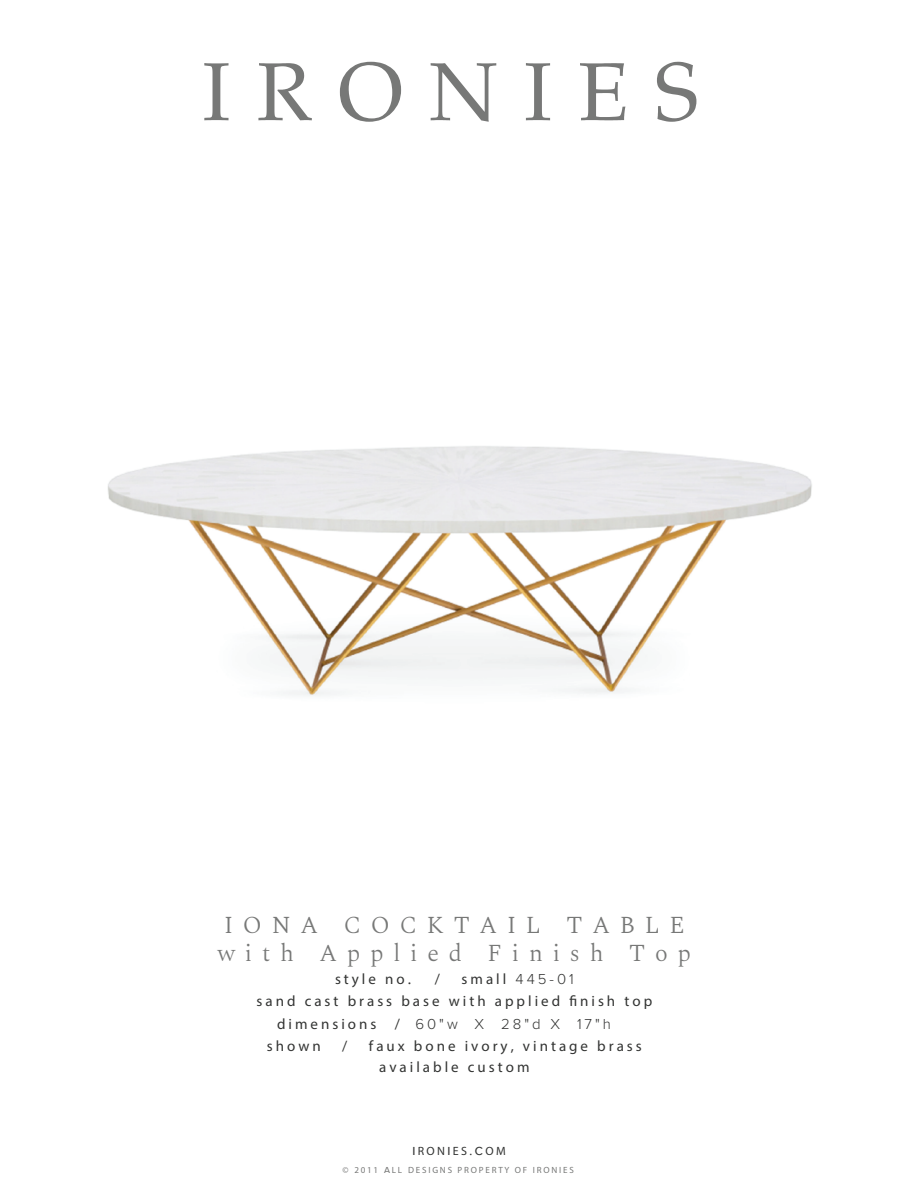
<style>
.page{position:relative;width:918px;height:1188px;background:#fff}
.page>*{position:absolute;margin:0;border:0;box-sizing:border-box;transform-origin:0 0}
.t1{font:82.5px "Palatino";letter-spacing:.32em;color:#777877}
.t2{font:300 24px/28.8px "Spectral";letter-spacing:.41em;color:#777877}
.t3{font:15px/21px "Myriad Pro";letter-spacing:.2em;color:#323332}
.t4{font:300 15px "Proxima Nova";letter-spacing:.2em;color:#323332}
.t5{font:12px "Myriad Pro";letter-spacing:.2em;color:#323332}
.t6{font:9px "Myriad Pro";letter-spacing:.2em;color:#777877}
.s1{font-family:"Proxima Nova";font-weight:500}
.s2{font-family:"Myriad Pro";font-weight:400}
</style>
<div class="page">
<img style="left:108px;top:446px;width:704px;height:250px">
<h1 class="t1" style="left:203px;top:44px;width:497px">IRONIES</h1>
<h2 class="t2" style="left:218px;top:911px;width:475px">IONA COCKTAIL TABLE with Applied Finish Top</h2>
<p class="t3" style="left:335px;top:968px;width:78px">style no<span class="s1">.</span></p>
<p class="t3" style="left:435px;top:968px;width:7px">/</p>
<p class="t4" style="left:462px;top:972px;width:114px"><span class="s2">small</span> 445-01</p>
<p class="t3" style="left:257px;top:991px;width:305px">sand cast brass base with applied</p>
<p class="t3" style="left:580px;top:991px;width:74px">nish top</p>
<p class="t4" style="left:277px;top:1017px;width:335px"><span class="s2">dimensions /</span> 60"w X 28"d X 17"h</p>
<p class="t3" style="left:267px;top:1036px;width:55px">shown</p>
<p class="t3" style="left:342px;top:1036px;width:7px">/</p>
<p class="t3" style="left:379px;top:1036px;width:264px;text-indent:-10px">faux bone ivory, vintage brass available custom</p>
<p class="t5" style="left:412px;top:1143px;width:95px"><span class="s1">I</span>RON<span class="s1">I</span>ES<span class="s1">.C</span>OM</p>
<p class="t6" style="left:342px;top:1164px;width:233px">© 2011 <span class="s1">A</span>LL DESIGNS PROPERTY OF IRONIES</p>
</div>
